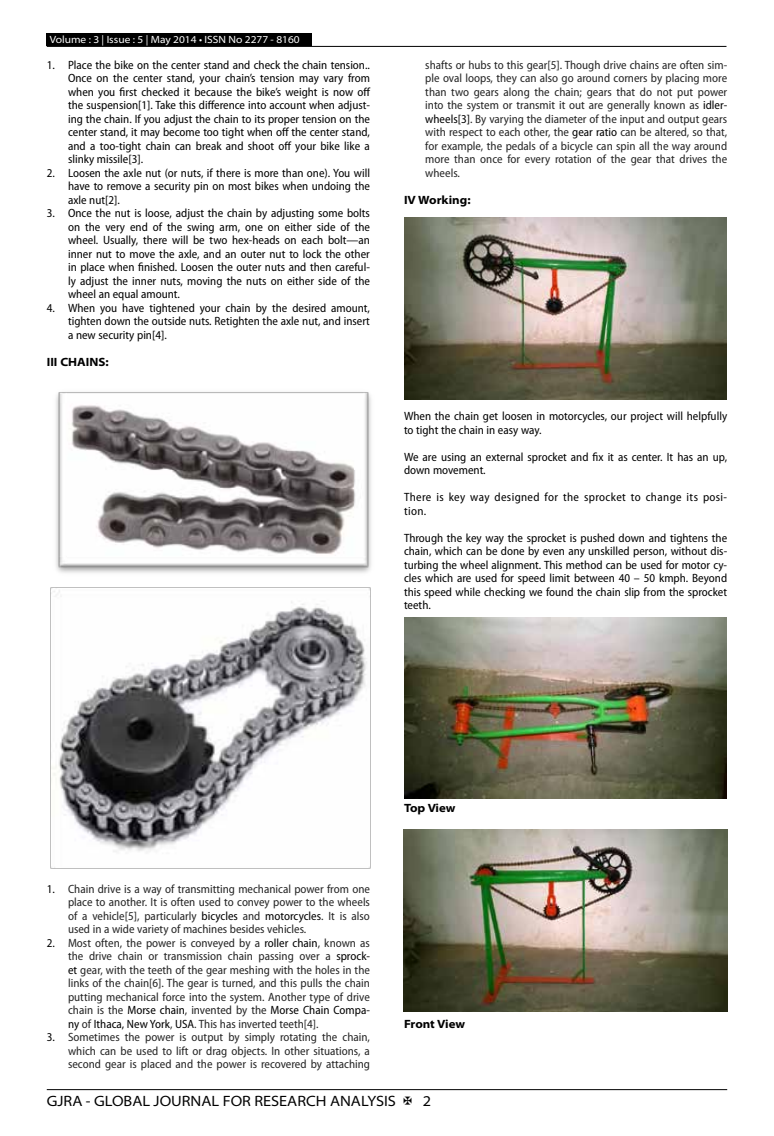
<style>
.page{position:relative;width:774px;height:1136px;background:#fff}
.page>*{position:absolute;margin:0;border:0;box-sizing:border-box;transform-origin:0 0}
.t1{font:semi-expanded 15px "Myriad Pro";color:#000}
.t2{font:semi-condensed 12px/13.5px "Myriad Pro";color:#000;text-align:justify}
.t3{font:semi-condensed 12px/13.5px "Myriad Pro";color:#252525;text-align:justify}
.t4{font:semi-condensed 12px/13.5px "Myriad Pro";letter-spacing:.03em;color:#000}
.t5{font:700 semi-expanded 12px "Myriad Pro";color:#000}
.t6{font:semi-expanded 10.5px "Myriad Pro";color:#fff}
.s1{color:#000}
</style>
<div class="page">
<hr style="left:47px;top:1089px;width:680px;height:1px;background:#000">
<div style="left:47px;top:33px;width:265px;height:13px;background:#000"></div>
<hr style="left:47px;top:46px;width:679px;height:1px;background:#000">
<img style="left:56px;top:392px;width:315px;height:181px">
<img style="left:50px;top:587px;width:321px;height:281px">
<img style="left:404px;top:218px;width:322px;height:181px">
<img style="left:405px;top:617px;width:321px;height:181px">
<img style="left:404px;top:829px;width:323px;height:182px">
<p class="t6" style="left:50px;top:34px;width:251px">Volume : 3 | Issue : 5 | May 2014 • ISSN No 2277 - 8160</p>
<p class="t2" style="left:68px;top:58px;width:304px;text-indent:-21px">1. Place the bike on the center stand and check the chain tension..<br>Once on the center stand, your chain’s tension may vary from when you first checked it because the bike’s weight is now off the suspension[1]. Take this difference into account when adjust&shy;ing the chain. If you adjust the chain to its proper tension on the center stand, it may become too tight when off the center stand, and a too-tight chain can break and shoot off your bike like a slinky missile[3].</p>
<p class="t2" style="left:68px;top:166px;width:303px;text-indent:-21px">2. Loosen the axle nut (or nuts, if there is more than one). You will have to remove a security pin on most bikes when undoing the axle nut[2].</p>
<p class="t2" style="left:68px;top:207px;width:303px;text-indent:-21px">3. Once the nut is loose, adjust the chain by adjusting some bolts on the very end of the swing arm, one on either side of the wheel. Usually, there will be two hex-heads on each bolt—an inner nut to move the axle, and an outer nut to lock the other in place when finished. Loosen the outer nuts and then careful&shy;ly adjust the inner nuts, moving the nuts on either side of the wheel an equal amount.</p>
<p class="t2" style="left:68px;top:301px;width:303px;text-indent:-21px">4. When you have tightened your chain by the desired amount, tighten down the outside nuts. Retighten the axle nut, and insert a new security pin[4].</p>
<p class="t5" style="left:47px;top:355px;width:64px">III CHAINS:</p>
<p class="t3" style="left:425px;top:58px;width:303px">shafts or hubs to this gear[5]. Though drive chains are often sim&shy;ple oval loops, they can also go around corners by placing more than two gears along the chain; gears that do not put power into the system or transmit it out are generally known as <span class="s1">idler&shy;wheels[3]</span>. By varying the diameter of the input and output gears with respect to each other, the <span class="s1">gear ratio</span> can be altered, so that, for example, the pedals of a bicycle can spin all the way around more than once for every rotation of the gear that drives the wheels.</p>
<p class="t5" style="left:404px;top:193px;width:68px">IV Working:</p>
<p class="t2" style="left:404px;top:409px;width:325px">When the chain get loosen in motorcycles, our project will helpfully to tight the chain in easy way.</p>
<p class="t2" style="left:404px;top:450px;width:325px">We are using an external sprocket and fix it as center. It has an up, down movement.</p>
<p class="t4" style="left:404px;top:490px;width:325px">There is key way designed for the sprocket to change its posi&shy;tion.</p>
<p class="t2" style="left:404px;top:531px;width:325px">Through the key way the sprocket is pushed down and tightens the chain, which can be done by even any unskilled person, without dis&shy;turbing the wheel alignment. This method can be used for motor cy&shy;cles which are used for speed limit between 40 – 50 kmph. Beyond this speed while checking we found the chain slip from the sprocket teeth.</p>
<p class="t3" style="left:68px;top:882px;width:303px;text-indent:-21px"><span class="s1">1.</span> Chain drive is a way of transmitting mechanical power from one place to another. It is often used to convey power to the wheels of a vehicle[5], particularly <span class="s1">bicycles</span> and <span class="s1">motorcycles</span>. It is also used in a wide variety of machines besides vehicles.</p>
<p class="t3" style="left:68px;top:936px;width:303px;text-indent:-21px"><span class="s1">2.</span> Most often, the power is conveyed by a <span class="s1">roller chain</span>, known as the drive chain or transmission chain passing over a <span class="s1">sprock&shy;et</span> gear, with the teeth of the gear meshing with the holes in the links of the chain[6]. The gear is turned, and this pulls the chain putting mechanical force into the system. Another type of drive chain is the <span class="s1">Morse chain</span>, invented by the <span class="s1">Morse Chain Compa&shy;ny</span> of <span class="s1">Ithaca, New York</span>, <span class="s1">USA</span>. This has inverted teeth[4].</p>
<p class="t3" style="left:68px;top:1030px;width:303px;text-indent:-21px"><span class="s1">3.</span> Sometimes the power is output by simply rotating the chain, which can be used to lift or drag objects. In other situations, a second gear is placed and the power is recovered by attaching</p>
<p class="t5" style="left:404px;top:800px;width:53px">Top View</p>
<p class="t5" style="left:404px;top:1016px;width:63px">Front View</p>
<p class="t1" style="left:47px;top:1092px;width:351px">GJRA - GLOBAL JOURNAL FOR RESEARCH ANALYSIS</p>
<p class="t1" style="left:423px;top:1092px;width:10px">2</p>
</div>
